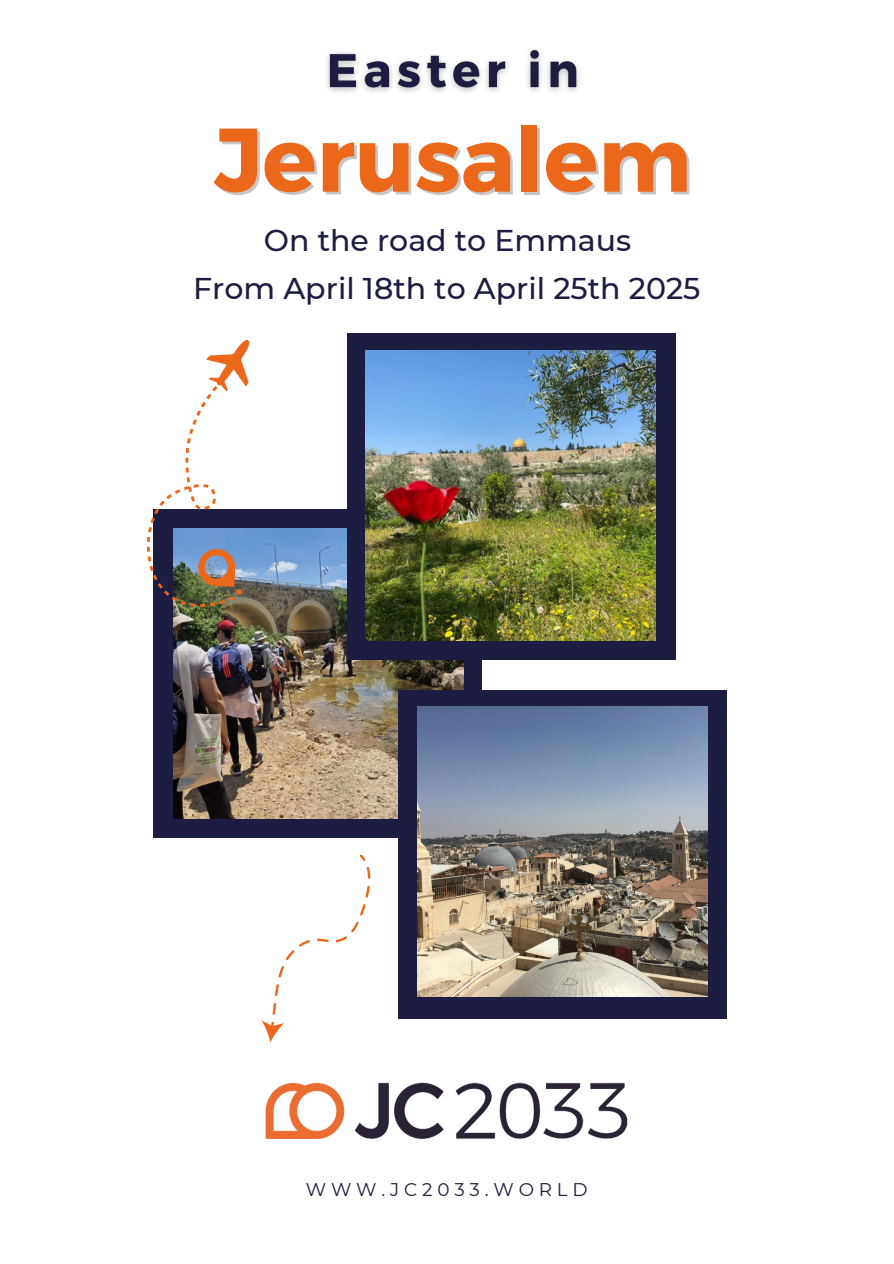
<style>
.page{position:relative;width:894px;height:1264px;background:#fff}
.page>*{position:absolute;margin:0;border:0;box-sizing:border-box;transform-origin:0 0}
.t1{font:700 90px "Montserrat";color:#eb681a}
.t2{font:500 30px "Montserrat";color:#1d1d41}
.t3{font:18.3px "Montserrat";letter-spacing:.265em;color:#1d1d41}
</style>
<div class="page">
<div style="left:154px;top:509px;width:328px;height:328px;background:#1d1d41"></div>
<img style="left:173px;top:528px;width:290px;height:290px">
<div style="left:346px;top:333px;width:329px;height:326px;background:#1d1d41"></div>
<div style="left:398px;top:690px;width:328px;height:328px;background:#1d1d41"></div>
<img style="left:365px;top:350px;width:290px;height:290px">
<img style="left:417px;top:706px;width:290px;height:290px">
<svg style="left:147px;top:402px;width:183px;height:229px"></svg>
<img style="left:188px;top:538px;width:61px;height:62px">
<svg style="left:206px;top:340px;width:44px;height:60px"></svg>
<svg style="left:261px;top:854px;width:110px;height:188px"></svg>
<img style="left:265px;top:1082px;width:363px;height:58px">
<img style="left:327px;top:49px;width:252px;height:43px">
<p class="t1" style="left:214px;top:101px;width:479px">Jerusalem</p>
<p class="t2" style="left:264px;top:221px;width:368px">On the road to Emmaus</p>
<p class="t2" style="left:193px;top:269px;width:508px">From April 18th to April 25th 2025</p>
<p class="t3" style="left:306px;top:1177px;width:283px">WWW.JC2033.WORLD</p>
</div>
